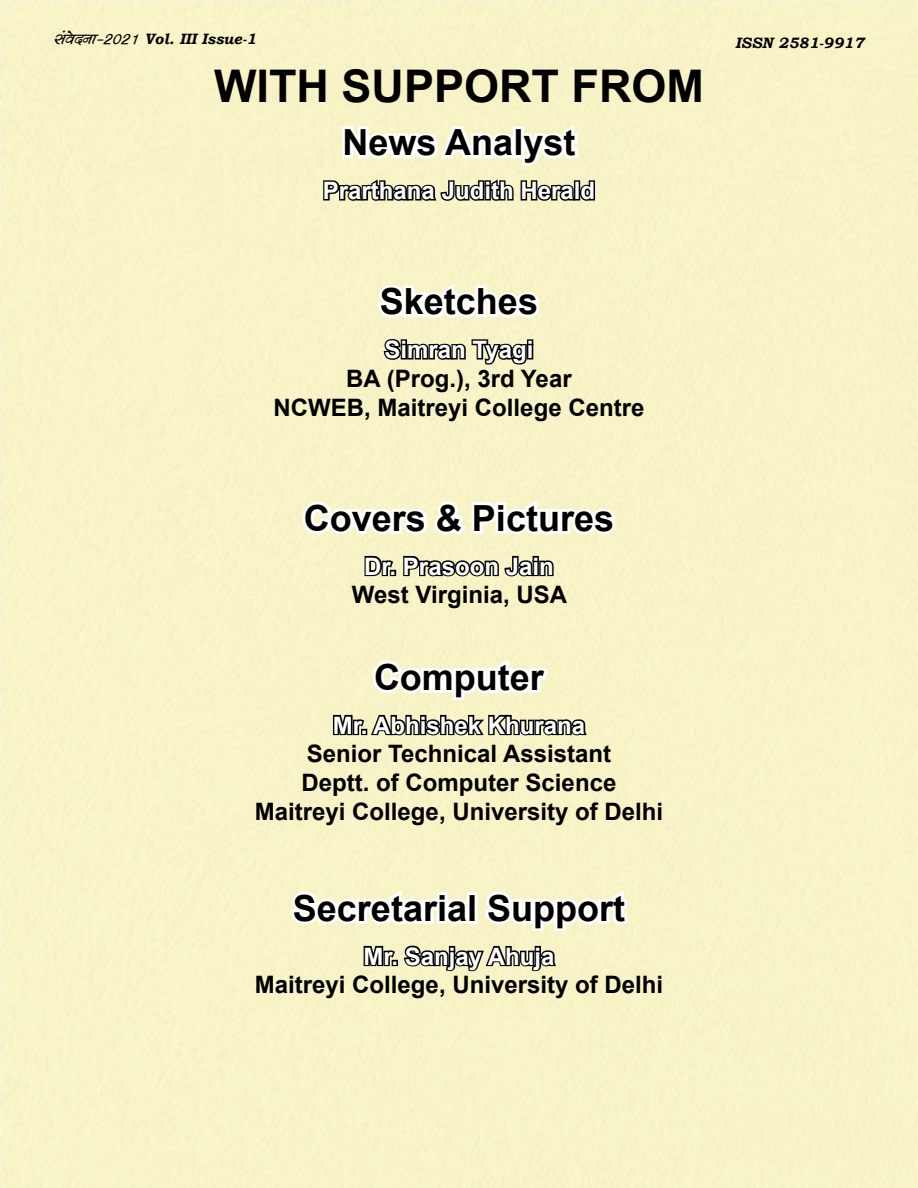
<style>
.page{position:relative;width:918px;height:1188px;background:#fff}
.page>*{position:absolute;margin:0;border:0;box-sizing:border-box;transform-origin:0 0}
.t1{font:700 45px "Arial";color:#000}
.t2{font:700 36px "Arial";color:#000}
.t3{font:700 24px "Arial";color:#000}
.t4{font:700 24px "Arial";color:#fff}
.t5{font:italic 700 15px "Bookman Old Style";color:#000}
.s1{font-family:"Kruti Dev 500";font-weight:900;font-size:18px}
</style>
<div class="page">
<div style="left:2px;top:2px;width:916px;height:1186px;background:#f7f3c7"></div>
<svg style="left:323px;top:125px;width:272px;height:76px"></svg>
<svg style="left:378px;top:284px;width:162px;height:34px"></svg>
<svg style="left:383px;top:339px;width:150px;height:26px"></svg>
<div style="left:527px;top:344px;width:6px;height:16px;border:3px solid #000"></div>
<svg style="left:302px;top:500px;width:314px;height:35px"></svg>
<svg style="left:364px;top:555px;width:32px;height:22px"></svg>
<svg style="left:403px;top:555px;width:151px;height:22px"></svg>
<svg style="left:332px;top:659px;width:255px;height:77px"></svg>
<svg style="left:291px;top:890px;width:337px;height:82px"></svg>
<p class="t5" style="left:54px;top:28px;width:204px"><span class="s1">laosnuk&amp;2021</span> Vol. III Issue-1</p>
<p class="t5" style="left:735px;top:32px;width:130px">ISSN 2581-9917</p>
<p class="t1" style="left:214px;top:56px;width:492px">WITH SUPPORT FROM</p>
<p class="t2" style="left:343px;top:119px;width:234px">News Analyst</p>
<p class="t4" style="left:323px;top:175px;width:274px">Prarthana Judith Herald</p>
<p class="t2" style="left:380px;top:278px;width:160px">Sketches</p>
<p class="t4" style="left:385px;top:334px;width:150px">Simran Tyagi</p>
<p class="t3" style="left:346px;top:362px;width:227px">BA (Prog.), 3rd Year</p>
<p class="t3" style="left:274px;top:391px;width:372px">NCWEB, Maitreyi College Centre</p>
<p class="t2" style="left:304px;top:494px;width:312px">Covers &amp; Pictures</p>
<p class="t4" style="left:364px;top:550px;width:191px">Dr. Prasoon Jain</p>
<p class="t3" style="left:352px;top:579px;width:217px">West Virginia, USA</p>
<p class="t2" style="left:374px;top:653px;width:171px">Computer</p>
<p class="t4" style="left:333px;top:709px;width:254px">Mr. Abhishek Khurana</p>
<p class="t3" style="left:307px;top:738px;width:306px">Senior Technical Assistant</p>
<p class="t3" style="left:302px;top:767px;width:316px">Deptt. of Computer Science</p>
<p class="t3" style="left:255px;top:796px;width:410px">Maitreyi College, University of Delhi</p>
<p class="t2" style="left:293px;top:884px;width:334px">Secretarial Support</p>
<p class="t4" style="left:363px;top:940px;width:193px">Mr. Sanjay Ahuja</p>
<p class="t3" style="left:255px;top:969px;width:410px">Maitreyi College, University of Delhi</p>
</div>
